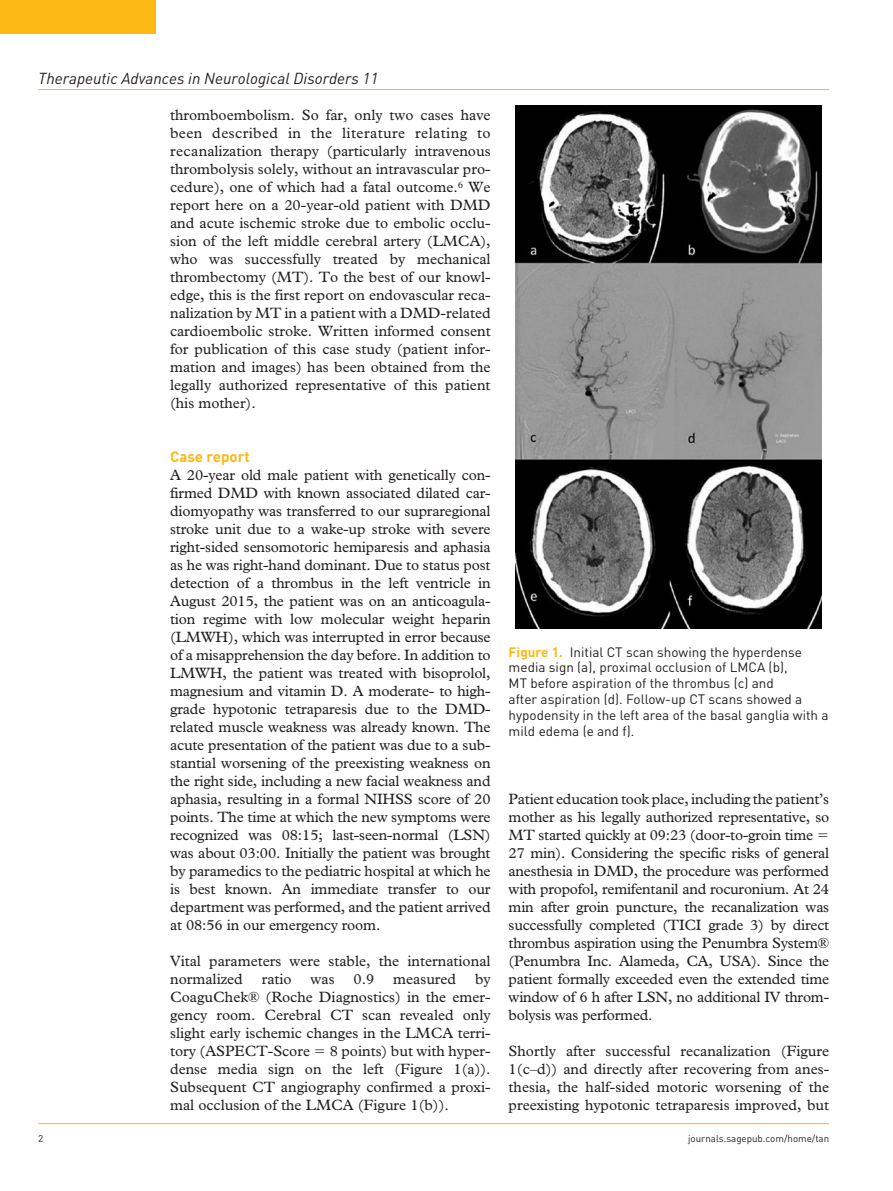
<style>
.page{position:relative;width:893px;height:1191px;background:#fff}
.page>*{position:absolute;margin:0;border:0;box-sizing:border-box;transform-origin:0 0}
.t1{font:italic 15.75px "DIN";color:#231f20}
.t2{font:15px/18px "Plantin Std";letter-spacing:-.015em;color:#231f20;text-align:justify}
.t3{font:700 15px "DIN";color:#fcb814}
.t4{font:13.5px/15.8px "DIN";color:#231f20}
.t5{font:9.75px "DIN";color:#231f20}
.s1{font-weight:700;color:#fcb814}
</style>
<div class="page">
<hr style="left:38px;top:89px;width:791px;height:1px;background:#fcb814">
<hr style="left:38px;top:1123px;width:791px;height:1px;background:#fcb814">
<div style="left:0;top:0;width:155px;height:34px;background:#fcb814"></div>
<img style="left:516px;top:106px;width:306px;height:523px">
<p class="t1" style="left:38px;top:68px;width:341px">Therapeutic Advances in Neurological Disorders 11</p>
<p class="t2" style="left:170px;top:106px;width:322px">thromboembolism. So far, only two cases have been described in the literature relating to recanalization therapy (particularly intravenous thrombolysis solely, without an intravascular pro&shy;cedure), one of which had a fatal outcome.<sup>6</sup> We report here on a 20-year-old patient with DMD and acute ischemic stroke due to embolic occlu&shy;sion of the left middle cerebral artery (LMCA), who was successfully treated by mechanical thrombectomy (MT). To the best of our knowl&shy;edge, this is the first report on endovascular reca&shy;nalization by MT in a patient with a DMD-related cardioembolic stroke. Written informed consent for publication of this case study (patient infor&shy;mation and images) has been obtained from the legally authorized representative of this patient (his mother).</p>
<p class="t3" style="left:170px;top:447px;width:81px">Case report</p>
<p class="t2" style="left:170px;top:466px;width:322px">A 20-year old male patient with genetically con&shy;firmed DMD with known associated dilated car&shy;diomyopathy was transferred to our supraregional stroke unit due to a wake-up stroke with severe right-sided sensomotoric hemiparesis and aphasia as he was right-hand dominant. Due to status post detection of a thrombus in the left ventricle in August 2015, the patient was on an anticoagula&shy;tion regime with low molecular weight heparin (LMWH), which was interrupted in error because of a misapprehension the day before. In addition to LMWH, the patient was treated with bisoprolol, magnesium and vitamin D. A moderate- to high&shy;grade hypotonic tetraparesis due to the DMD&shy;related muscle weakness was already known. The acute presentation of the patient was due to a sub&shy;stantial worsening of the preexisting weakness on the right side, including a new facial weakness and aphasia, resulting in a formal NIHSS score of 20 points. The time at which the new symptoms were recognized was 08:15; last-seen-normal (LSN) was about 03:00. Initially the patient was brought by paramedics to the pediatric hospital at which he is best known. An immediate transfer to our department was performed, and the patient arrived at 08:56 in our emergency room.</p>
<p class="t2" style="left:170px;top:952px;width:322px">Vital parameters were stable, the international normalized</p>
<p class="t2" style="left:170px;top:970px;width:322px;text-indent:305px">by CoaguChek® (Roche Diagnostics) in the emer&shy;gency room. Cerebral CT scan revealed only slight early ischemic changes in the LMCA terri&shy;tory (ASPECT-Score</p>
<p class="t2" style="left:262px;top:970px;width:32px">ratio</p>
<p class="t2" style="left:311px;top:970px;width:26px">was</p>
<p class="t2" style="left:353px;top:970px;width:22px">0.9</p>
<p class="t2" style="left:393px;top:970px;width:64px">measured</p>
<p class="t2" style="left:170px;top:1042px;width:322px;text-indent:160px">8 points) but with hyper&shy;dense media sign on the left (Figure 1(a)).<br>Subsequent CT angiography confirmed a proxi&shy;mal occlusion of the LMCA (Figure 1(b)).</p>
<p class="t4" style="left:509px;top:643px;width:321px"><span class="s1">Figure 1.</span> Initial CT scan showing the hyperdense media sign (a), proximal occlusion of LMCA (b),<br>MT before aspiration of the thrombus (c) and<br>after aspiration (d). Follow-up CT scans showed a hypodensity in the left area of the basal ganglia with a mild edema (e and f).</p>
<p class="t2" style="left:509px;top:790px;width:322px;text-align:left">Patient education took place, including the patient’s mother as his legally authorized representative, so MT started quickly at 09:23 (door-to-groin time 27 min). Considering the specific risks of general anesthesia in DMD, the procedure was performed with propofol, remifentanil and rocuronium. At 24 min after groin puncture, the recanalization was successfully completed (TICI grade 3) by direct thrombus aspiration using the Penumbra System® (Penumbra Inc. Alameda, CA, USA). Since the patient formally exceeded even the extended time window of 6 h after LSN, no additional IV throm&shy;bolysis was performed.</p>
<p class="t2" style="left:509px;top:1042px;width:322px">Shortly after successful recanalization (Figure 1(c–d)) and directly after recovering from anes&shy;thesia, the half-sided motoric worsening of the preexisting hypotonic tetraparesis improved, but</p>
<p class="t5" style="left:38px;top:1132px;width:7px">2</p>
<p class="t5" style="left:688px;top:1132px;width:143px">journals.sagepub.com/home/tan</p>
</div>
